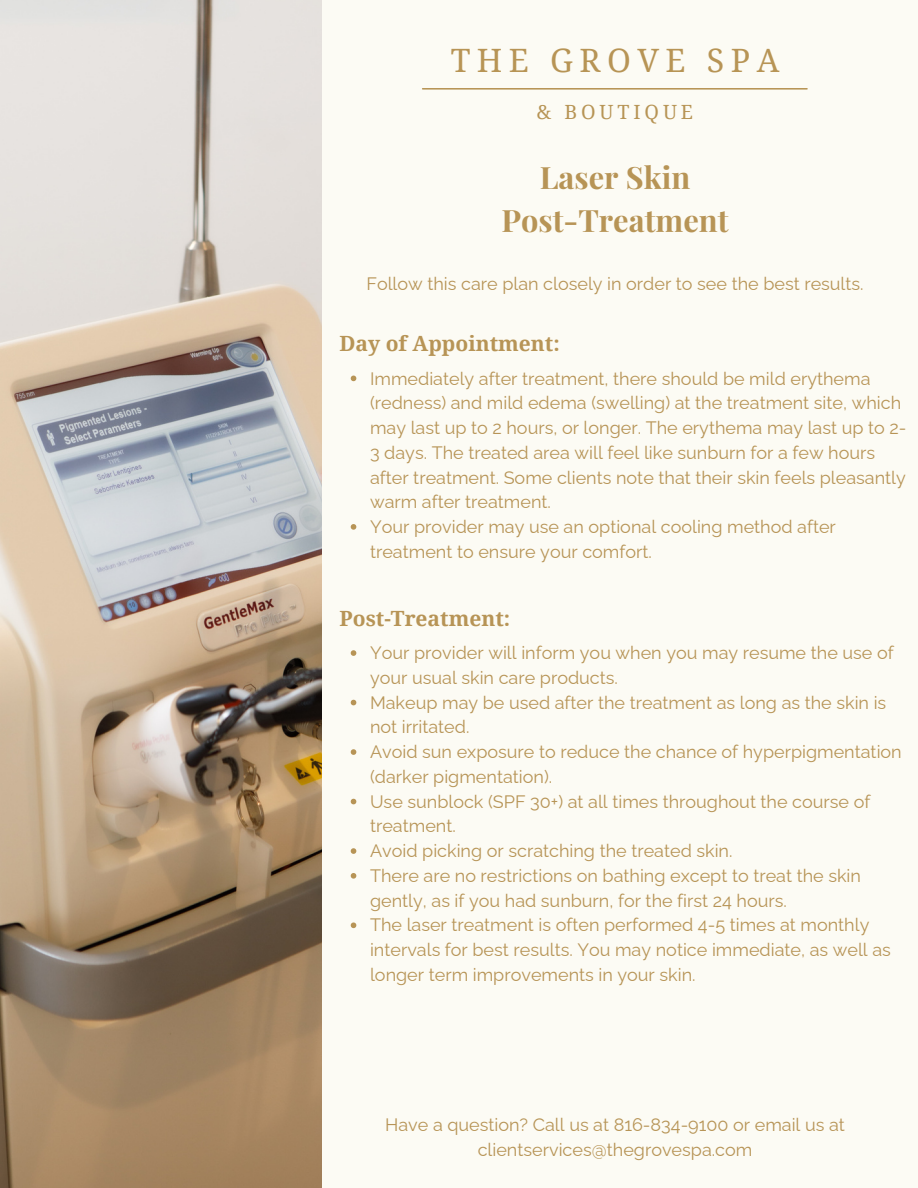
<style>
.page{position:relative;width:918px;height:1188px;background:#fcfbf4}
.page>*{position:absolute;margin:0;border:0;box-sizing:border-box;transform-origin:0 0}
.t1{font:32.25px "Noto Serif";letter-spacing:.2em;color:#b79455}
.t2{font:700 30.75px/42.8px "Playfair Display";color:#b79456;text-align:center}
.t3{font:700 21px "Noto Serif";color:#b79456}
.t4{font:19.65px "Noto Serif";letter-spacing:.2em;color:#b79455}
.t5{font:18px/24.8px "Raleway";color:#b79456}
</style>
<div class="page">
<hr style="left:423px;top:88px;width:384px;height:2px;background:#b79455">
<img style="left:0;top:0;width:322px;height:1188px">
<svg style="left:351px;top:376px;width:5px;height:5px"></svg>
<svg style="left:351px;top:524px;width:5px;height:6px"></svg>
<svg style="left:351px;top:650px;width:5px;height:6px"></svg>
<svg style="left:351px;top:700px;width:5px;height:5px"></svg>
<svg style="left:351px;top:749px;width:5px;height:6px"></svg>
<svg style="left:351px;top:799px;width:5px;height:5px"></svg>
<svg style="left:351px;top:848px;width:5px;height:6px"></svg>
<svg style="left:351px;top:873px;width:5px;height:6px"></svg>
<svg style="left:351px;top:922px;width:5px;height:6px"></svg>
<p class="t1" style="left:451px;top:38px;width:330px">THE GROVE SPA</p>
<p class="t4" style="left:537px;top:98px;width:158px">&amp; BOUTIQUE</p>
<h1 class="t2" style="left:502px;top:155px;width:229px">Laser Skin<br>Post-Treatment</h1>
<p class="t5" style="left:366px;top:272px;width:499px">Follow this care plan closely in order to see the best results.</p>
<h2 class="t3" style="left:339px;top:328px;width:222px">Day of Appointment:</h2>
<p class="t5" style="left:370px;top:366px;width:538px">Immediately after treatment, there should be mild erythema (redness) and mild edema (swelling) at the treatment site, which may last up to 2 hours, or longer. The erythema may last up to 2- 3 days. The treated area will feel like sunburn for a few hours after treatment. Some clients note that their skin feels pleasantly warm after treatment.</p>
<h3 class="t5" style="left:370px;top:514px;width:467px">Your provider may use an optional cooling method after treatment to ensure your comfort.</h3>
<p class="t3" style="left:339px;top:603px;width:172px">Post-Treatment:</p>
<p class="t5" style="left:370px;top:641px;width:525px">Your provider will inform you when you may resume the use of your usual skin care products.</p>
<h3 class="t5" style="left:370px;top:690px;width:518px">Makeup may be used after the treatment as long as the skin is not irritated.</h3>
<p class="t5" style="left:370px;top:740px;width:533px">Avoid sun exposure to reduce the chance of hyperpigmentation (darker pigmentation).</p>
<p class="t5" style="left:370px;top:789px;width:502px">Use sunblock (SPF 30+) at all times throughout the course of treatment.</p>
<p class="t5" style="left:370px;top:839px;width:364px">Avoid picking or scratching the treated skin.</p>
<p class="t5" style="left:370px;top:863px;width:492px">There are no restrictions on bathing except to treat the skin gently, as if you had sunburn, for the first 24 hours.</p>
<p class="t5" style="left:370px;top:913px;width:522px">The laser treatment is often performed 4-5 times at monthly intervals for best results. You may notice immediate, as well as longer term improvements in your skin.</p>
<p class="t5" style="left:385px;top:1112px;width:461px;text-align:center">Have a question? Call us at 816-834-9100 or email us at clientservices@thegrovespa.com</p>
</div>
